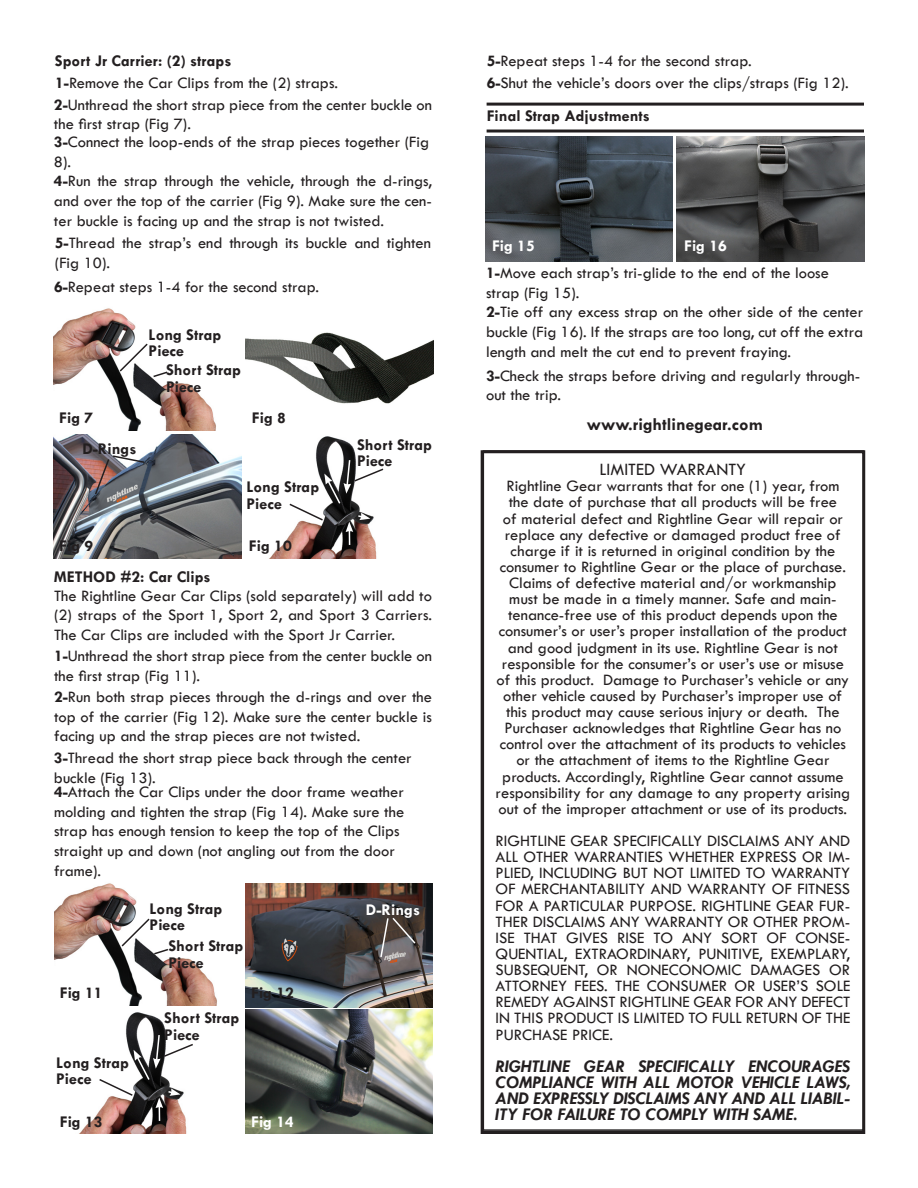
<style>
.page{position:relative;width:918px;height:1188px;background:#fff}
.page>*{position:absolute;margin:0;border:0;box-sizing:border-box;transform-origin:0 0}
.t1{font:italic 700 18px/16.2px "Twentieth Century";color:#231f20;text-align:justify}
.t2{font:700 18px "Twentieth Century";color:#231f20}
.t3{font:500 18px "Twentieth Century";color:#231f20}
.t4{font:500 16.5px/16.2px "Twentieth Century";color:#231f20}
.t5{font:700 16.5px/16.5px "Twentieth Century";color:#231f20}
.t6{font:700 16.5px "Twentieth Century";color:#fff}
.s1{font-weight:700}
</style>
<div class="page">
<img style="left:79px;top:1012px;width:108px;height:122px">
<img style="left:269px;top:436px;width:108px;height:123px">
<img style="left:55px;top:883px;width:162px;height:122px">
<div style="left:481px;top:450px;width:384px;height:684px;border:3px solid #231f20"></div>
<img style="left:485px;top:137px;width:188px;height:124px">
<img style="left:677px;top:137px;width:187px;height:124px">
<hr style="left:487px;top:103px;width:377px;height:3px;background:#231f20">
<hr style="left:487px;top:130px;width:377px;height:3px;background:#231f20">
<img style="left:245px;top:1010px;width:188px;height:124px">
<img style="left:245px;top:883px;width:188px;height:124px">
<img style="left:246px;top:332px;width:187px;height:72px">
<img style="left:54px;top:434px;width:187px;height:125px">
<img style="left:54px;top:308px;width:162px;height:122px">
<svg style="left:94px;top:454px;width:52px;height:42px;background:#81797e"></svg>
<svg style="left:379px;top:916px;width:38px;height:43px;background:#675f5d"></svg>
<svg style="left:118px;top:342px;width:51px;height:36px"></svg>
<svg style="left:120px;top:917px;width:50px;height:39px"></svg>
<svg style="left:288px;top:459px;width:96px;height:86px"></svg>
<svg style="left:98px;top:1033px;width:95px;height:88px"></svg>
<p class="t5" style="left:55px;top:52px;width:178px">Sport Jr Carrier: (2) straps</p>
<p class="t4" style="left:55px;top:75px;width:284px"><span class="s1">1-</span>Remove the Car Clips from the (2) straps.</p>
<p class="t4" style="left:54px;top:94px;width:379px;line-height:19.8px"><span class="s1">2-</span>Unthread the short strap piece from the center buckle on the first strap (Fig 7).</p>
<p class="t4" style="left:54px;top:132px;width:377px;line-height:19.8px"><span class="s1">3-</span>Connect the loop-ends of the strap pieces together (Fig<br>8).</p>
<p class="t4" style="left:54px;top:171px;width:380px;line-height:19.8px;text-align:justify"><span class="s1">4-</span>Run the strap through the vehicle, through the d-rings, and over the top of the carrier (Fig 9). Make sure the cen&shy;ter buckle is facing up and the strap is not twisted.</p>
<p class="t4" style="left:55px;top:233px;width:378px;line-height:19.8px"><span class="s1">5-</span>Thread the strap’s end through its buckle and tighten (Fig 10).</p>
<p class="t4" style="left:54px;top:279px;width:267px"><span class="s1">6-</span>Repeat steps 1-4 for the second strap.</p>
<p class="t5" style="left:59px;top:409px;width:36px">Fig 7</p>
<p class="t5" style="left:82px;top:441px;width:56px">D-Rings</p>
<p class="t5" style="left:149px;top:327px;width:74px">Long Strap<br>Piece</p>
<p class="t5" style="left:166px;top:362px;width:76px">Short Strap<br>Piece</p>
<p class="t5" style="left:252px;top:409px;width:36px">Fig 8</p>
<p class="t5" style="left:247px;top:479px;width:74px">Long Strap<br>Piece</p>
<p class="t5" style="left:59px;top:538px;width:36px">Fig 9</p>
<p class="t5" style="left:249px;top:538px;width:44px">Fig 10</p>
<p class="t5" style="left:54px;top:568px;width:158px">METHOD #2: Car Clips</p>
<p class="t5" style="left:357px;top:436px;width:76px">Short Strap<br>Piece</p>
<p class="t4" style="left:54px;top:585px;width:380px;line-height:19.8px;text-align:justify">The Rightline Gear Car Clips (sold separately) will add to (2) straps of the Sport 1, Sport 2, and Sport 3 Carriers.<br>The Car Clips are included with the Sport Jr Carrier.</p>
<p class="t4" style="left:54px;top:646px;width:379px;line-height:19.8px"><span class="s1">1-</span>Unthread the short strap piece from the center buckle on the first strap (Fig 11).</p>
<p class="t4" style="left:54px;top:687px;width:380px;line-height:19.8px;text-align:justify"><span class="s1">2-</span>Run both strap pieces through the d-rings and over the top of the carrier (Fig 12). Make sure the center buckle is facing up and the strap pieces are not twisted.</p>
<p class="t4" style="left:54px;top:748px;width:359px;line-height:19.8px"><span class="s1">3-</span>Thread the short strap piece back through the center buckle (Fig 13).</p>
<p class="t4" style="left:54px;top:782px;width:352px;line-height:19.8px"><span class="s1">4-</span>Attach the Car Clips under the door frame weather molding and tighten the strap (Fig 14). Make sure the strap has enough tension to keep the top of the Clips straight up and down (not angling out from the door frame).</p>
<p class="t5" style="left:60px;top:984px;width:44px">Fig 11</p>
<p class="t5" style="left:56px;top:1054px;width:74px">Long Strap<br>Piece</p>
<p class="t5" style="left:60px;top:1114px;width:44px">Fig 13</p>
<p class="t5" style="left:150px;top:900px;width:74px">Long Strap<br>Piece</p>
<p class="t5" style="left:168px;top:938px;width:76px">Short Strap<br>Piece</p>
<p class="t5" style="left:164px;top:1010px;width:76px">Short Strap<br>Piece</p>
<p class="t5" style="left:251px;top:984px;width:44px">Fig 12</p>
<p class="t6" style="left:251px;top:1112px;width:44px">Fig 14</p>
<p class="t6" style="left:366px;top:900px;width:56px">D-Rings</p>
<p class="t4" style="left:487px;top:52px;width:267px"><span class="s1">5-</span>Repeat steps 1-4 for the second strap.</p>
<p class="t4" style="left:487px;top:75px;width:364px"><span class="s1">6-</span>Shut the vehicle’s doors over the clips/straps (Fig 12).</p>
<p class="t5" style="left:487px;top:108px;width:165px">Final Strap Adjustments</p>
<p class="t6" style="left:492px;top:236px;width:44px">Fig 15</p>
<p class="t6" style="left:684px;top:236px;width:44px">Fig 16</p>
<p class="t4" style="left:486px;top:263px;width:344px;line-height:19.8px"><span class="s1">1-</span>Move each strap’s tri-glide to the end of the loose strap (Fig 15).</p>
<p class="t4" style="left:486px;top:302px;width:379px;line-height:19.8px;text-align:justify"><span class="s1">2-</span>Tie off any excess strap on the other side of the center buckle (Fig 16). If the straps are too long, cut off the extra length and melt the cut end to prevent fraying.</p>
<p class="t4" style="left:486px;top:365px;width:376px;line-height:19.8px"><span class="s1">3-</span>Check the straps before driving and regularly through&shy;out the trip.</p>
<p class="t2" style="left:587px;top:414px;width:178px">www.rightlinegear.com</p>
<p class="t3" style="left:600px;top:459px;width:148px">LIMITED WARRANTY</p>
<p class="t4" style="left:496px;top:478px;width:356px;text-align:center">Rightline Gear warrants that for one (1) year, from the date of purchase that all products will be free<br>of material defect and Rightline Gear will repair or replace any defective or damaged product free of charge if it is returned in original condition by the consumer to Rightline Gear or the place of purchase.<br>Claims of defective material and/or workmanship must be made in a timely manner. Safe and main&shy;tenance-free use of this product depends upon the consumer’s or user’s proper installation of the product and good judgment in its use. Rightline Gear is not responsible for the consumer’s or user’s use or misuse of this product. Damage to Purchaser’s vehicle or any other vehicle caused by Purchaser’s improper use of this product may cause serious injury or death. The Purchaser acknowledges that Rightline Gear has no control over the attachment of its products to vehicles or the attachment of items to the Rightline Gear products. Accordingly, Rightline Gear cannot assume responsibility for any damage to any property arising out of the improper attachment or use of its products.</p>
<p class="t4" style="left:496px;top:833px;width:356px;text-align:justify">RIGHTLINE GEAR SPECIFICALLY DISCLAIMS ANY AND ALL OTHER WARRANTIES WHETHER EXPRESS OR IM-PLIED, INCLUDING BUT NOT LIMITED TO WARRANTY OF MERCHANTABILITY AND WARRANTY OF FITNESS FOR A PARTICULAR PURPOSE. RIGHTLINE GEAR FUR-THER DISCLAIMS ANY WARRANTY OR OTHER PROM-ISE THAT GIVES RISE TO ANY SORT OF CONSE-QUENTIAL, EXTRAORDINARY, PUNITIVE, EXEMPLARY, SUBSEQUENT, OR NONECONOMIC DAMAGES OR ATTORNEY FEES. THE CONSUMER OR USER’S SOLE REMEDY AGAINST RIGHTLINE GEAR FOR ANY DEFECT IN THIS PRODUCT IS LIMITED TO FULL RETURN OF THE PURCHASE PRICE.</p>
<p class="t1" style="left:496px;top:1058px;width:356px">RIGHTLINE GEAR SPECIFICALLY ENCOURAGES COMPLIANCE WITH ALL MOTOR VEHICLE LAWS, AND EXPRESSLY DISCLAIMS ANY AND ALL LIABIL-ITY FOR FAILURE TO COMPLY WITH SAME.</p>
</div>
